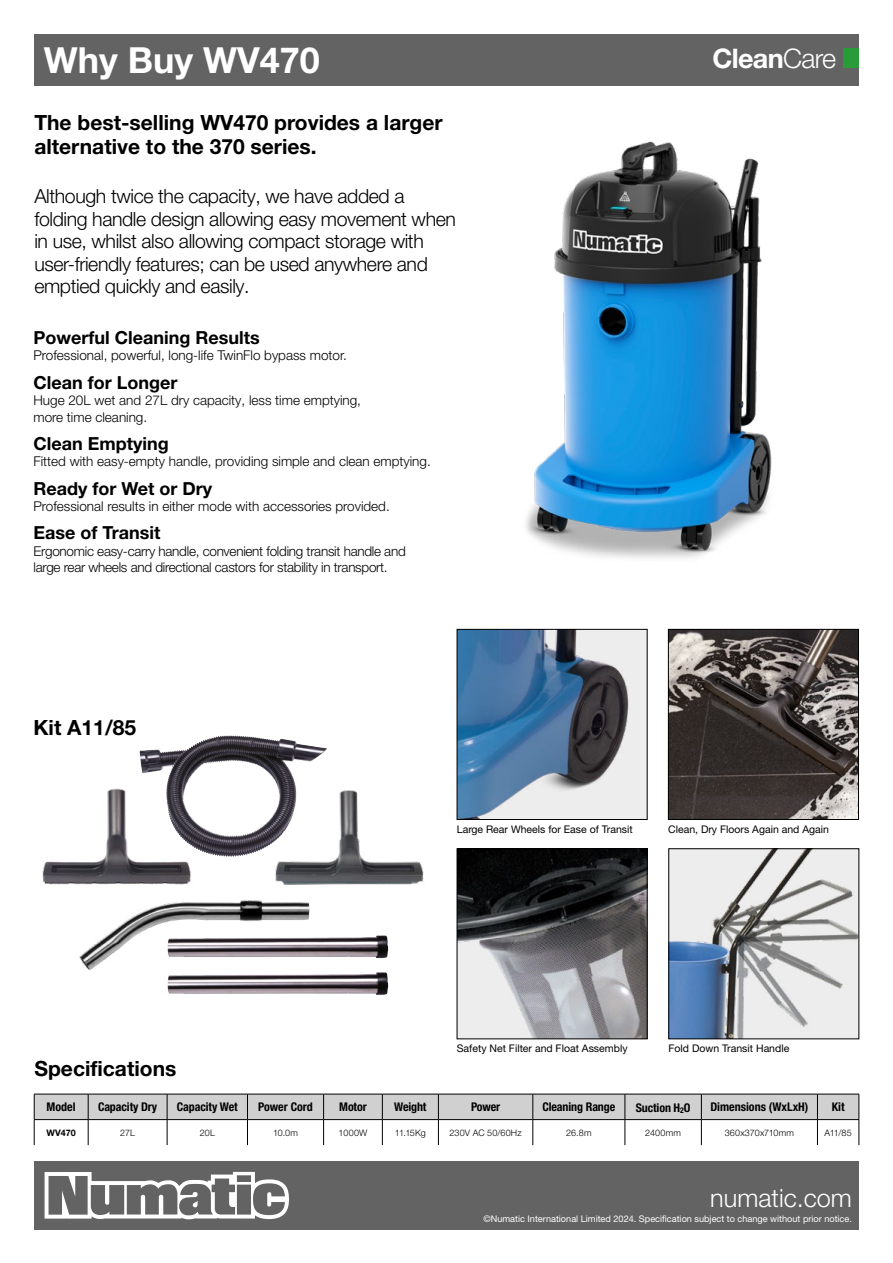
<style>
.page{position:relative;width:893px;height:1263px;background:#fff}
.page>*{position:absolute;margin:0;border:0;box-sizing:border-box;transform-origin:0 0}
.t1{font:700 36px "Helvetica Neue LT Pro";color:#fff}
.t2{font:700 27px "Helvetica Neue LT Pro";letter-spacing:-.025em;color:#fff}
.t3{font:300 25.2px "Helvetica Neue LT Pro";color:#fff}
.t4{font:700 21px/24px "Helvetica Neue LT Pro";color:#000}
.t5{font:300 19.5px/22.5px "Helvetica Neue LT Pro";letter-spacing:-.02em;color:#000}
.t6{font:700 18px "Helvetica Neue LT Pro";color:#000}
.t7{font:300 13.5px/16.5px "Helvetica Neue LT Pro";color:#000}
.t8{font:300 13.5px/16.5px "Helvetica Neue LT Pro";letter-spacing:-.02em;color:#000}
.t9{font:700 condensed 12px "Helvetica Neue LT Pro";letter-spacing:-.01em;color:#000}
.t10{font:10.5px "Helvetica Neue LT Pro";color:#000}
.t11{font:9.15px "Helvetica Neue LT Pro";color:#fff}
.t12{font:300 9px "Helvetica Neue LT Pro";letter-spacing:.015em;color:#000}
.t13{font:700 9px "Helvetica Neue LT Pro";color:#000}
.s1{font-weight:300}
</style>
<div class="page">
<div style="left:34px;top:34px;width:825px;height:51px;background:#646363"></div>
<div style="left:844px;top:48px;width:15px;height:20px;background:#289c38"></div>
<svg style="left:34px;top:1094px;width:826px;height:51px"></svg>
<img style="left:177px;top:735px;width:54px;height:16px">
<img style="left:42px;top:785px;width:158px;height:100px">
<img style="left:270px;top:784px;width:154px;height:101px">
<img style="left:79px;top:899px;width:231px;height:71px">
<img style="left:167px;top:935px;width:221px;height:23px">
<img style="left:167px;top:972px;width:221px;height:23px">
<img style="left:459px;top:631px;width:186px;height:187px">
<div style="left:457px;top:629px;width:190px;height:191px;border:1px solid #000"></div>
<img style="left:670px;top:631px;width:187px;height:187px">
<div style="left:668px;top:629px;width:191px;height:191px;border:1px solid #000"></div>
<img style="left:459px;top:850px;width:186px;height:187px">
<div style="left:457px;top:848px;width:190px;height:191px;border:1px solid #000"></div>
<img style="left:526px;top:141px;width:246px;height:417px">
<img style="left:671px;top:850px;width:186px;height:187px">
<div style="left:34px;top:1161px;width:825px;height:68px;background:#646363"></div>
<svg style="left:45px;top:1172px;width:244px;height:47px"></svg>
<h1 class="t1" style="left:44px;top:38px;width:278px">Why Buy WV470</h1>
<h2 class="t2" style="left:712px;top:41px;width:125px">Clean<span class="s1">Care</span></h2>
<h3 class="t4" style="left:34px;top:110px;width:410px">The best-selling WV470 provides a larger alternative to the 370 series.</h3>
<h3 class="t5" style="left:34px;top:185px;width:423px">Although twice the capacity, we have added a folding handle design allowing easy movement when in use, whilst also allowing compact storage with user-friendly features; can be used anywhere and emptied quickly and easily.</h3>
<h3 class="t6" style="left:33px;top:326px;width:228px">Powerful Cleaning Results</h3>
<p class="t7" style="left:33px;top:347px;width:315px">Professional, powerful, long-life TwinFlo bypass motor.</p>
<h3 class="t6" style="left:33px;top:371px;width:145px">Clean for Longer</h3>
<p class="t7" style="left:33px;top:392px;width:329px">Huge 20L wet and 27L dry capacity, less time emptying, more time cleaning.</p>
<h3 class="t6" style="left:33px;top:432px;width:137px">Clean Emptying</h3>
<p class="t7" style="left:33px;top:453px;width:399px">Fitted with easy-empty handle, providing simple and clean emptying.</p>
<h3 class="t6" style="left:33px;top:477px;width:180px">Ready for Wet or Dry</h3>
<p class="t7" style="left:33px;top:498px;width:358px">Professional results in either mode with accessories provided.</p>
<h3 class="t6" style="left:33px;top:522px;width:128px">Ease of Transit</h3>
<p class="t8" style="left:33px;top:543px;width:374px">Ergonomic easy-carry handle, convenient folding transit handle and large rear wheels and directional castors for stability in transport.</p>
<h3 class="t4" style="left:33px;top:715px;width:104px">Kit A11/85</h3>
<h3 class="t4" style="left:35px;top:1056px;width:143px">Specifications</h3>
<p class="t10" style="left:457px;top:822px;width:177px">Large Rear Wheels for Ease of Transit</p>
<p class="t10" style="left:668px;top:822px;width:162px">Clean, Dry Floors Again and Again</p>
<p class="t10" style="left:457px;top:1041px;width:172px">Safety Net Filter and Float Assembly</p>
<p class="t10" style="left:669px;top:1041px;width:122px">Fold Down Transit Handle</p>
<p class="t9" style="left:47px;top:1100px;width:31px">Model</p>
<p class="t9" style="left:98px;top:1100px;width:61px">Capacity Dry</p>
<p class="t9" style="left:177px;top:1100px;width:62px">Capacity Wet</p>
<p class="t9" style="left:258px;top:1100px;width:56px">Power Cord</p>
<p class="t9" style="left:339px;top:1100px;width:29px">Motor</p>
<p class="t9" style="left:394px;top:1100px;width:34px">Weight</p>
<p class="t9" style="left:471px;top:1100px;width:31px">Power</p>
<p class="t9" style="left:542px;top:1100px;width:74px">Cleaning Range</p>
<p class="t9" style="left:636px;top:1100px;width:56px">Suction H<sub>2</sub>O</p>
<p class="t9" style="left:710px;top:1100px;width:100px">Dimensions (WxLxH)</p>
<p class="t9" style="left:832px;top:1100px;width:14px">Kit</p>
<p class="t13" style="left:47px;top:1127px;width:31px">WV470</p>
<p class="t12" style="left:120px;top:1127px;width:16px">27L</p>
<p class="t12" style="left:200px;top:1127px;width:17px">20L</p>
<p class="t12" style="left:273px;top:1127px;width:27px">10.0m</p>
<p class="t12" style="left:339px;top:1127px;width:30px">1000W</p>
<p class="t12" style="left:395px;top:1127px;width:33px">11.15Kg</p>
<p class="t12" style="left:450px;top:1127px;width:74px">230V AC 50/60Hz</p>
<p class="t12" style="left:566px;top:1127px;width:27px">26.8m</p>
<p class="t12" style="left:645px;top:1127px;width:37px">2400mm</p>
<p class="t12" style="left:725px;top:1127px;width:71px">360x370x710mm</p>
<p class="t12" style="left:825px;top:1127px;width:29px">A11/85</p>
<h3 class="t3" style="left:710px;top:1182px;width:143px">numatic.com</h3>
<p class="t11" style="left:483px;top:1213px;width:370px">©Numatic International Limited 2024. Specification subject to change without prior notice.</p>
</div>
